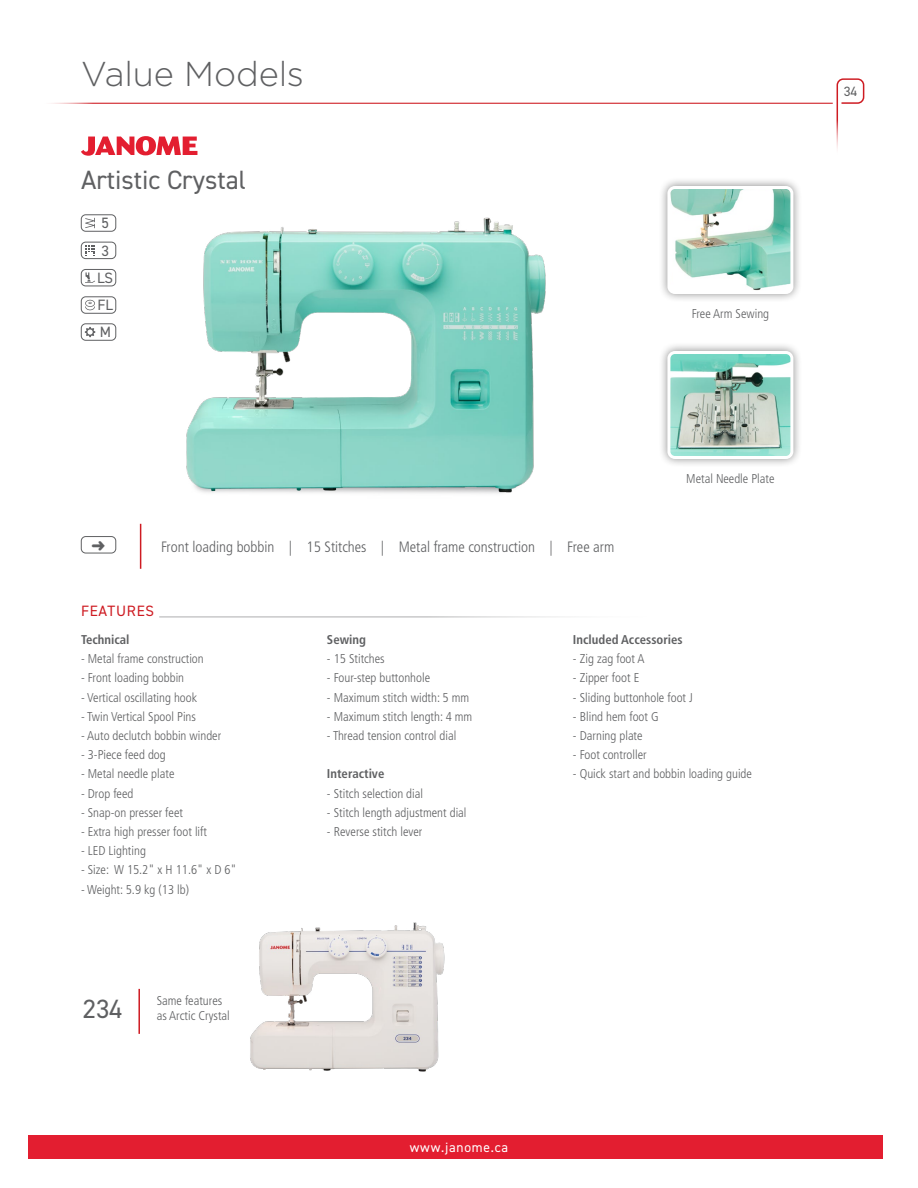
<style>
.page{position:relative;width:918px;height:1188px;background:#fff}
.page>*{position:absolute;margin:0;border:0;box-sizing:border-box;transform-origin:0 0}
.t1{font:300 34.5px "Gotham";letter-spacing:-.005em;color:#5f6062}
.t2{font:26.55px "DIN2014";color:#5f6062}
.t3{font:300 condensed 15px "Frutiger LT Std";color:#5f6062}
.t4{font:15px "DIN2014";letter-spacing:.05em;color:#ce1b22}
.t5{font:15px/27.3px "DIN2014";color:#5f6062;text-align:center}
.t6{font:13.5px "DIN2014";letter-spacing:.06em;color:#fff}
.t7{font:13.5px "DIN2014";color:#5f6062}
.t8{font:300 condensed 12.75px/14.7px "Frutiger LT Std";color:#5f6062}
.t9{font:700 condensed 12.75px "Frutiger LT Std";color:#5f6062}
</style>
<div class="page">
<div style="left:658px;top:342px;width:144px;height:126px;background:#000;opacity:.45"></div>
<img style="left:671px;top:352px;width:121px;height:103px">
<div style="left:667px;top:351px;width:126px;height:108px;border:3px solid #fff;border-radius:6px"></div>
<div style="left:658px;top:177px;width:144px;height:126px;background:#000;opacity:.45"></div>
<img style="left:671px;top:187px;width:121px;height:103px">
<div style="left:667px;top:186px;width:126px;height:108px;border:3px solid #fff;border-radius:6px"></div>
<img style="left:186px;top:217px;width:360px;height:277px">
<div style="left:81px;top:214px;width:35px;height:18px;border:1px solid #5f6062;border-radius:4px"></div>
<svg style="left:85px;top:218px;width:10px;height:10px"></svg>
<div style="left:81px;top:242px;width:35px;height:17px;border:1px solid #5f6062;border-radius:4px"></div>
<svg style="left:85px;top:245px;width:10px;height:11px"></svg>
<div style="left:81px;top:269px;width:35px;height:17px;border:1px solid #5f6062;border-radius:4px"></div>
<svg style="left:85px;top:272px;width:10px;height:11px"></svg>
<div style="left:81px;top:297px;width:35px;height:17px;border:1px solid #5f6062;border-radius:4px"></div>
<svg style="left:85px;top:300px;width:10px;height:10px"></svg>
<div style="left:81px;top:324px;width:35px;height:17px;border:1px solid #5f6062;border-radius:4px"></div>
<svg style="left:85px;top:327px;width:10px;height:10px"></svg>
<hr style="left:140px;top:524px;width:1px;height:45px;background:#ce1b22">
<div style="left:81px;top:536px;width:35px;height:17px;border:1px solid #5f6062;border-radius:4px"></div>
<hr style="left:159px;top:616px;width:521px;height:1px;background:#5f6062">
<hr style="left:138px;top:989px;width:2px;height:45px;background:#ce1b22">
<img style="left:250px;top:922px;width:195px;height:150px">
<div style="left:28px;top:1136px;width:855px;height:24px;background:#e31e30"></div>
<svg style="left:81px;top:136px;width:116px;height:20px"></svg>
<hr style="left:39px;top:102px;width:794px;height:2px;background:#ce1b22">
<svg style="left:836px;top:78px;width:29px;height:71px"></svg>
<h1 class="t1" style="left:81px;top:52px;width:225px">Value Models</h1>
<h2 class="t2" style="left:81px;top:163px;width:167px">Artistic Crystal</h2>
<p class="t5" style="left:97px;top:209px;width:18px">5<br>3<br>LS<br>FL<br>M</p>
<p class="t3" style="left:161px;top:538px;width:455px">Front loading bobbin | 15 Stitches | Metal frame construction | Free arm</p>
<p class="t4" style="left:81px;top:602px;width:75px">FEATURES</p>
<p class="t8" style="left:692px;top:306px;width:79px">Free Arm Sewing</p>
<p class="t8" style="left:686px;top:471px;width:90px">Metal Needle Plate</p>
<p class="t9" style="left:81px;top:632px;width:50px">Technical</p>
<p class="t8" style="left:81px;top:652px;width:124px">- Metal frame construction</p>
<p class="t8" style="left:81px;top:671px;width:105px">- Front loading bobbin</p>
<p class="t8" style="left:81px;top:690px;width:118px">- Vertical oscillating hook</p>
<p class="t8" style="left:81px;top:709px;width:117px">- Twin Vertical Spool Pins</p>
<p class="t8" style="left:81px;top:728px;width:142px">- Auto declutch bobbin winder</p>
<p class="t8" style="left:81px;top:748px;width:86px">- 3-Piece feed dog</p>
<p class="t8" style="left:81px;top:767px;width:95px">- Metal needle plate</p>
<p class="t8" style="left:81px;top:786px;width:54px">- Drop feed</p>
<p class="t8" style="left:81px;top:805px;width:103px">- Snap-on presser feet</p>
<p class="t8" style="left:81px;top:824px;width:128px">- Extra high presser foot lift</p>
<p class="t8" style="left:81px;top:844px;width:66px">- LED Lighting</p>
<p class="t8" style="left:81px;top:863px;width:157px">- Size: W 15.2" x H 11.6" x D 6"</p>
<p class="t8" style="left:81px;top:882px;width:110px">- Weight: 5.9 kg (13 lb)</p>
<h2 class="t2" style="left:83px;top:992px;width:41px">234</h2>
<p class="t8" style="left:157px;top:993px;width:75px">Same features as Arctic Crystal</p>
<p class="t9" style="left:327px;top:632px;width:40px">Sewing</p>
<p class="t8" style="left:327px;top:652px;width:59px">- 15 Stitches</p>
<p class="t8" style="left:327px;top:671px;width:105px">- Four-step buttonhole</p>
<p class="t8" style="left:327px;top:690px;width:144px">- Maximum stitch width: 5 mm</p>
<p class="t8" style="left:327px;top:709px;width:147px">- Maximum stitch length: 4 mm</p>
<p class="t8" style="left:327px;top:728px;width:131px">- Thread tension control dial</p>
<p class="t9" style="left:327px;top:766px;width:59px">Interactive</p>
<p class="t8" style="left:327px;top:786px;width:98px">- Stitch selection dial</p>
<p class="t8" style="left:327px;top:805px;width:141px">- Stitch length adjustment dial</p>
<p class="t8" style="left:327px;top:824px;width:97px">- Reverse stitch lever</p>
<p class="t9" style="left:573px;top:632px;width:111px">Included Accessories</p>
<p class="t8" style="left:573px;top:652px;width:73px">- Zig zag foot A</p>
<p class="t8" style="left:573px;top:671px;width:68px">- Zipper foot E</p>
<p class="t8" style="left:573px;top:690px;width:121px">- Sliding buttonhole foot J</p>
<p class="t8" style="left:573px;top:709px;width:87px">- Blind hem foot G</p>
<p class="t8" style="left:573px;top:728px;width:71px">- Darning plate</p>
<p class="t8" style="left:573px;top:748px;width:75px">- Foot controller</p>
<p class="t8" style="left:573px;top:767px;width:180px">- Quick start and bobbin loading guide</p>
<p class="t6" style="left:410px;top:1139px;width:100px">www.janome.ca</p>
<p class="t7" style="left:844px;top:83px;width:15px">34</p>
</div>
